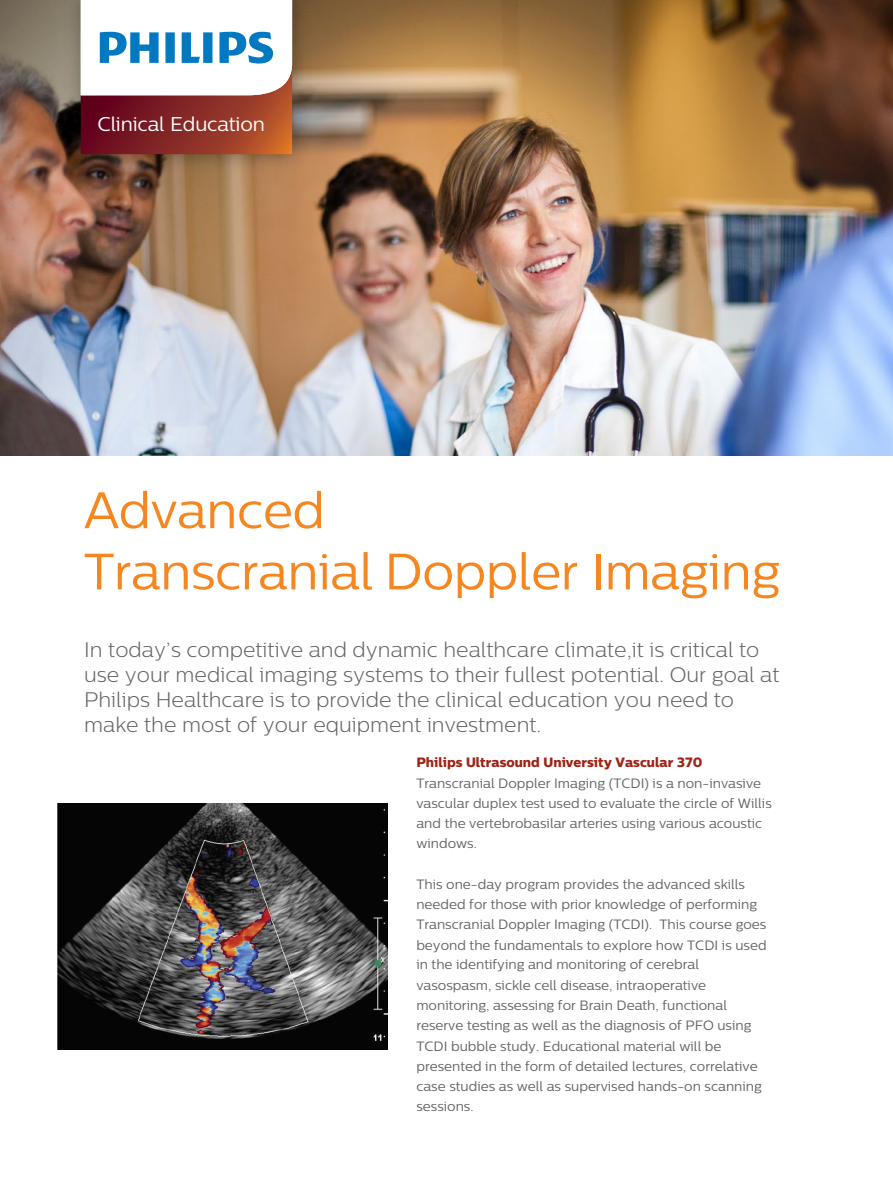
<style>
.page{position:relative;width:893px;height:1188px;background:#fff}
.page>*{position:absolute;margin:0;border:0;box-sizing:border-box;transform-origin:0 0}
.t1{font:51px/61.2px "Centrale Sans";letter-spacing:-.01em;color:#f6861f}
.t2{font:300 21px/25.2px "Centrale Sans";color:#636466}
.t3{font:19.95px "Centrale Sans";letter-spacing:-.01em;color:#fff}
.t4{font:13.5px/20.1px "Centrale Sans";color:#636466}
.t5{font:13.5px "Centrale Sans X Bold";color:#9e2316}
</style>
<div class="page">
<img style="left:1px;top:1px;width:892px;height:454px">
<img style="left:55px;top:0;width:263px;height:180px">
<svg style="left:81px;top:0;width:211px;height:154px"></svg>
<img style="left:58px;top:803px;width:330px;height:247px">
<h3 class="t3" style="left:97px;top:113px;width:169px">Clinical Education</h3>
<h1 class="t1" style="left:84px;top:479px;width:698px">Advanced<br>Transcranial Doppler Imaging</h1>
<p class="t2" style="left:84px;top:637px;width:697px">In today’s competitive and dynamic healthcare climate,it is critical to use your medical imaging systems to their fullest potential. Our goal at Philips Healthcare is to provide the clinical education you need to make the most of your equipment investment.</p>
<p class="t5" style="left:416px;top:754px;width:288px">Philips Ultrasound University Vascular 370</p>
<p class="t4" style="left:416px;top:773px;width:357px">Transcranial Doppler Imaging (TCDI) is a non-invasive vascular duplex test used to evaluate the circle of Willis and the vertebrobasilar arteries using various acoustic windows.</p>
<p class="t4" style="left:416px;top:874px;width:352px">This one-day program provides the advanced skills needed for those with prior knowledge of performing Transcranial Doppler Imaging (TCDI). This course goes beyond the fundamentals to explore how TCDI is used in the identifying and monitoring of cerebral</p>
<p class="t4" style="left:416px;top:975px;width:347px">vasospasm, sickle cell disease, intraoperative monitoring, assessing for Brain Death, functional reserve testing as well as the diagnosis of PFO using TCDI bubble study. Educational material will be presented in the form of detailed lectures, correlative case studies as well as supervised hands-on scanning sessions.</p>
</div>
